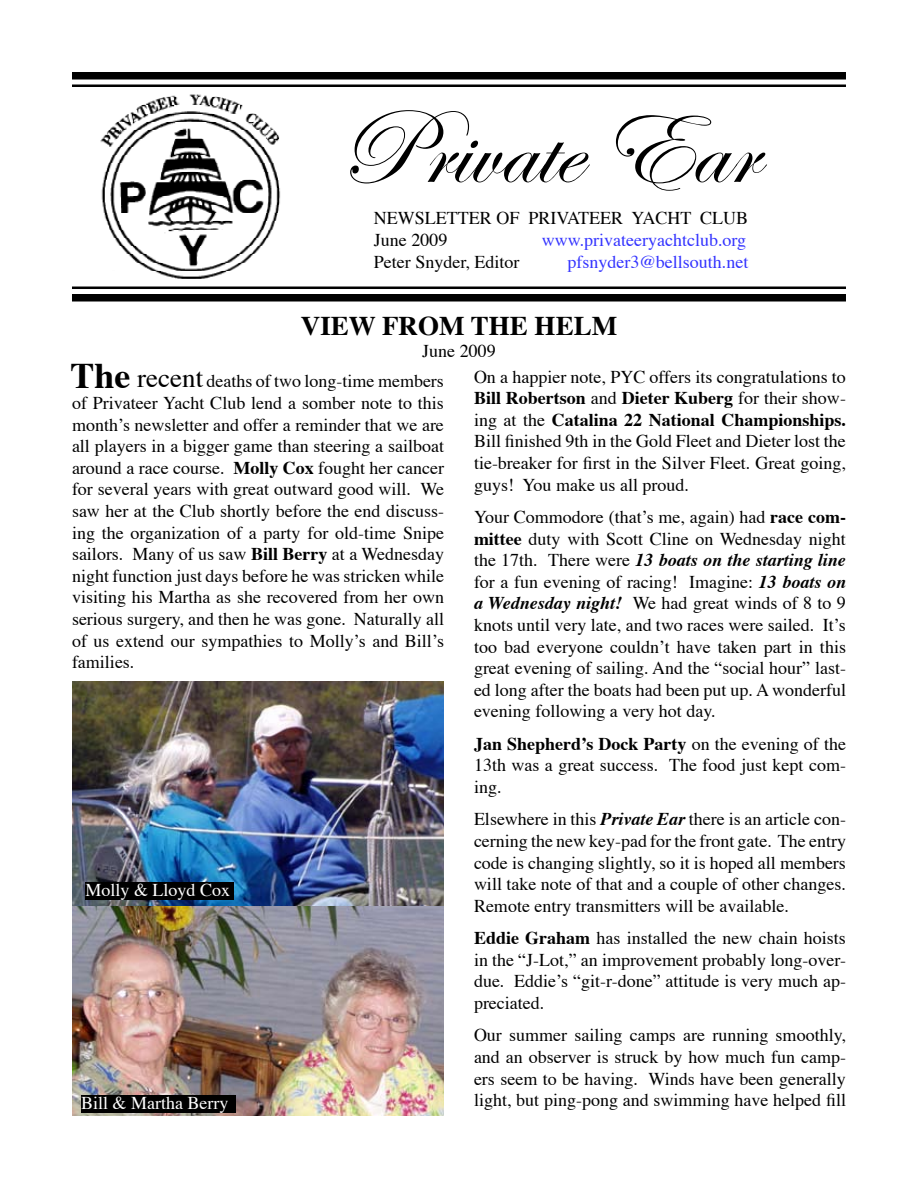
<style>
.page{position:relative;width:918px;height:1188px;background:#fff}
.page>*{position:absolute;margin:0;border:0;box-sizing:border-box;transform-origin:0 0}
.t1{font:108px "Edwardian Script ITC";color:#000}
.t2{font:700 36px "Times";color:#000}
.t3{font:700 27px "Times";color:#000}
.t4{font:18px/21.6px "Times";color:#000;text-align:justify}
.t5{font:18px "Times";color:#33f}
.t6{font:18px "Times";color:#fff}
.s1{font-size:27px}
.s2{font-weight:700}
.s3{font-weight:700;font-style:italic}
</style>
<div class="page">
<img style="left:100px;top:94px;width:181px;height:185px">
<hr style="left:72px;top:287px;width:774px;height:2px;background:#000">
<div style="left:72px;top:294px;width:774px;height:8px;background:#000"></div>
<div style="left:72px;top:72px;width:774px;height:8px;background:#000"></div>
<hr style="left:72px;top:85px;width:774px;height:2px;background:#000">
<img style="left:72px;top:906px;width:372px;height:210px">
<img style="left:72px;top:682px;width:372px;height:224px">
<div style="left:86px;top:882px;width:148px;height:17px;background:#000"></div>
<div style="left:81px;top:1095px;width:155px;height:18px;background:#000"></div>
<h1 class="t1" style="left:338px;top:89px;width:421px">Private Ear</h1>
<p class="t4" style="left:374px;top:206px;width:376px">NEWSLETTER OF PRIVATEER YACHT CLUB<br>June 2009</p>
<p class="t5" style="left:542px;top:223px;width:206px">www.privateeryachtclub.org</p>
<p class="t4" style="left:374px;top:249px;width:147px">Peter Snyder, Editor</p>
<p class="t5" style="left:567px;top:245px;width:183px">pfsnyder3@bellsouth.net</p>
<h3 class="t3" style="left:301px;top:300px;width:318px">VIEW FROM THE HELM</h3>
<p class="t4" style="left:137px;top:334px;width:360px;line-height:30.6px;text-indent:285px">June 2009 <span class="s1">recent</span> deaths of two long-time members</p>
<p class="t4" style="left:72px;top:391px;width:374px">of Privateer Yacht Club lend a somber note to this month’s newsletter and offer a reminder that we are all players in a bigger game than steering a sailboat around a race course. <span class="s2">Molly Cox</span> fought her cancer for several years with great outward good will. We saw her at the Club shortly before the end discuss&shy;ing the organization of a party for old-time Snipe sailors. Many of us saw <span class="s2">Bill Berry</span> at a Wednesday night function just days before he was stricken while visiting his Martha as she recovered from her own serious surgery, and then he was gone. Naturally all of us extend our sympathies to Molly’s and Bill’s families.</p>
<h2 class="t2" style="left:70px;top:342px;width:62px">The</h2>
<p class="t4" style="left:474px;top:364px;width:373px">On a happier note, PYC offers its congratulations to <span class="s2">Bill Robertson</span> and <span class="s2">Dieter Kuberg</span> for their show&shy;ing at the <span class="s2">Catalina 22 National Championships.<br></span>Bill finished 9th in the Gold Fleet and Dieter lost the tie-breaker for first in the Silver Fleet. Great going, guys! You make us all proud.</p>
<p class="t4" style="left:474px;top:505px;width:374px">Your Commodore (that’s me, again) had <span class="s2">race com&shy;mittee</span> duty with Scott Cline on Wednesday night the 17th. There were <span class="s3">13 boats on the starting line </span>for a fun evening of racing! Imagine: <span class="s3">13 boats on a Wednesday night!</span> We had great winds of 8 to 9 knots until very late, and two races were sailed. It’s too bad everyone couldn’t have taken part in this great evening of sailing. And the “social hour” last&shy;ed long after the boats had been put up. A wonderful evening following a very hot day.</p>
<p class="t4" style="left:474px;top:731px;width:374px"><span class="s2">Jan Shepherd’s Dock Party</span> on the evening of the 13th was a great success. The food just kept com&shy;ing.</p>
<p class="t4" style="left:474px;top:807px;width:374px">Elsewhere in this <span class="s3">Private Ear</span> there is an article con&shy;cerning the new key-pad for the front gate. The entry code is changing slightly, so it is hoped all members will take note of that and a couple of other changes.<br>Remote entry transmitters will be available.</p>
<p class="t4" style="left:474px;top:926px;width:373px"><span class="s2">Eddie Graham</span> has installed the new chain hoists in the “J-Lot,” an improvement probably long-over&shy;due. Eddie’s “git-r-done” attitude is very much ap&shy;preciated.</p>
<p class="t4" style="left:474px;top:1023px;width:374px">Our summer sailing camps are running smoothly, and an observer is struck by how much fun camp&shy;ers seem to be having. Winds have been generally light, but ping-pong and swimming have helped fill</p>
<p class="t6" style="left:86px;top:873px;width:146px">Molly &amp; Lloyd Cox</p>
<p class="t6" style="left:81px;top:1086px;width:149px">Bill &amp; Martha Berry</p>
</div>
